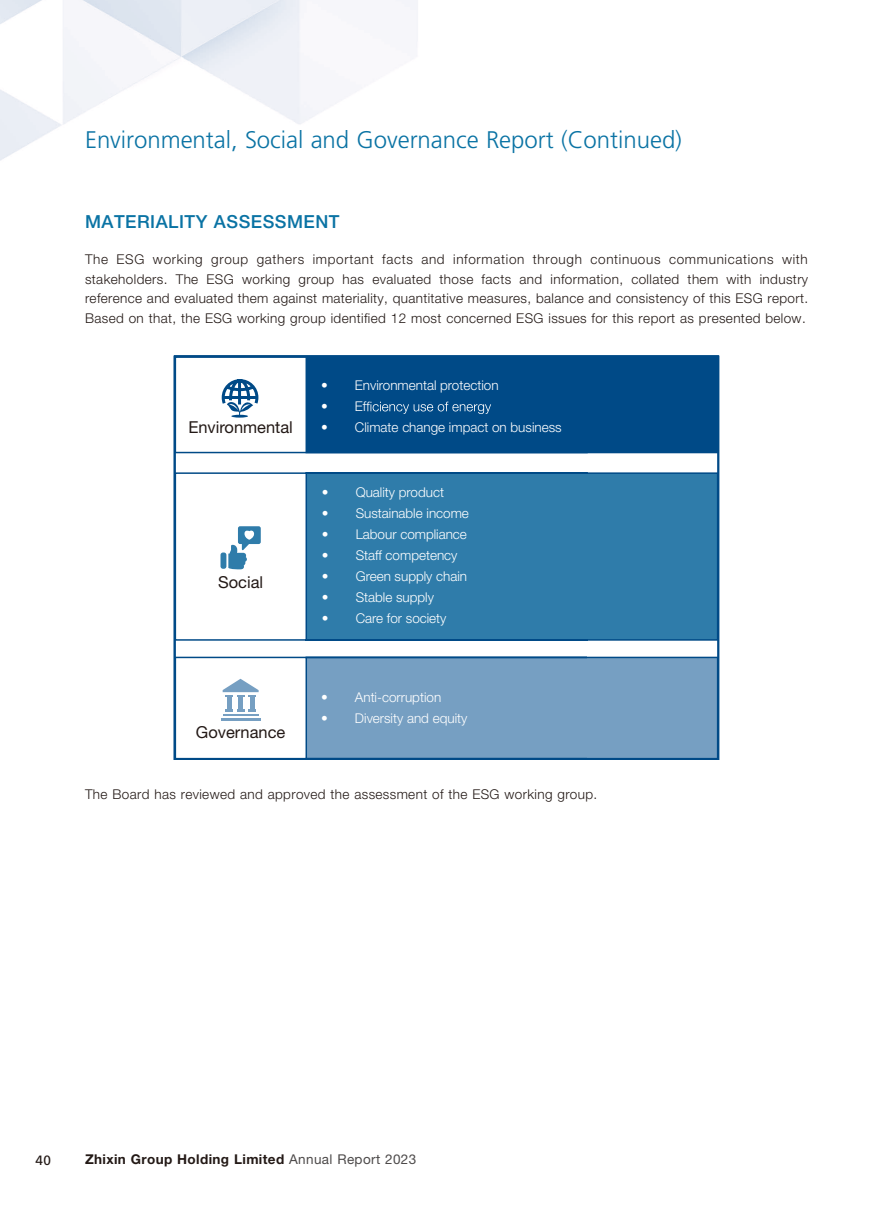
<style>
.page{position:relative;width:893px;height:1212px;background:#fff}
.page>*{position:absolute;margin:0;border:0;box-sizing:border-box;transform-origin:0 0}
.t1{font:300 24px "Frutiger LT Std";color:#0a73a4}
.t2{font:500 18px "Helvetica Neue LT Std";letter-spacing:.03em;color:#0a73a4}
.t3{font:16.5px "Helvetica Neue LT Std";color:#231916}
.t4{font:300 13.5px/19.5px "Helvetica Neue LT Std";letter-spacing:.03em;color:#231916;text-align:justify}
.t5{font:300 13.5px "Helvetica Neue LT Std";color:#fff}
.t6{font:700 13.5px "Helvetica Neue LT Std";letter-spacing:.03em;color:#231916}
.t7{font:13.5px "Frutiger LT Std";color:#231916}
.s1{font-weight:400;color:#4d4a4a}
</style>
<div class="page">
<img style="left:0;top:0;width:720px;height:760px">
<div style="left:306px;top:357px;width:412px;height:95px;background:#004a87"></div>
<div style="left:306px;top:356px;width:412px;height:97px;border:1px solid #004a87"></div>
<svg style="left:176px;top:472px;width:541px;height:169px"></svg>
<svg style="left:176px;top:656px;width:541px;height:102px"></svg>
<svg style="left:366px;top:402px;width:125px;height:12px"></svg>
<hr style="left:231px;top:415px;width:17px;height:3px;background:#004a87;border-radius:50%">
<svg style="left:220px;top:378px;width:40px;height:38px"></svg>
<div style="left:220px;top:552px;width:6px;height:17px;background:#2f7caa;border-radius:3px"></div>
<svg style="left:228px;top:526px;width:33px;height:43px"></svg>
<div style="left:227px;top:696px;width:5px;height:15px;background:#769fc2"></div>
<div style="left:238px;top:696px;width:5px;height:15px;background:#769fc2"></div>
<svg style="left:223px;top:679px;width:36px;height:18px"></svg>
<hr style="left:250px;top:696px;width:4px;height:15px;background:#769fc2">
<svg style="left:225px;top:710px;width:31px;height:2px"></svg>
<hr style="left:223px;top:714px;width:36px;height:2px;background:#769fc2">
<hr style="left:221px;top:718px;width:39px;height:2px;background:#769fc2">
<h1 class="t1" style="left:85px;top:126px;width:598px">Environmental, Social and Governance Report (Continued)</h1>
<h2 class="t2" style="left:85px;top:210px;width:256px">MATERIALITY ASSESSMENT</h2>
<p class="t4" style="left:85px;top:249px;width:725px">The ESG working group gathers important facts and information through continuous communications with stakeholders. The ESG working group has evaluated those facts and information, collated them with industry reference and evaluated them against materiality, quantitative measures, balance and consistency of this ESG report.<br>Based on that, the ESG working group identified 12 most concerned ESG issues for this report as presented below.</p>
<p class="t3" style="left:188px;top:418px;width:106px">Environmental</p>
<p class="t3" style="left:218px;top:572px;width:47px">Social</p>
<p class="t3" style="left:196px;top:722px;width:91px">Governance</p>
<p class="t5" style="left:321px;top:377px;width:179px">• Environmental protection</p>
<p class="t5" style="left:321px;top:398px;width:47px">• Ef</p>
<p class="t5" style="left:321px;top:419px;width:242px">• Climate change impact on business</p>
<p class="t5" style="left:322px;top:484px;width:124px">• Quality product</p>
<p class="t5" style="left:322px;top:505px;width:149px">• Sustainable income</p>
<p class="t5" style="left:322px;top:526px;width:147px">• Labour compliance</p>
<p class="t5" style="left:322px;top:547px;width:137px">• Staff competency</p>
<p class="t5" style="left:322px;top:568px;width:147px">• Green supply chain</p>
<p class="t5" style="left:322px;top:589px;width:114px">• Stable supply</p>
<p class="t5" style="left:322px;top:610px;width:126px">• Care for society</p>
<p class="t5" style="left:321px;top:689px;width:122px">• Anti-corruption</p>
<p class="t5" style="left:321px;top:710px;width:148px">• Diversity and equity</p>
<p class="t4" style="left:85px;top:784px;width:514px">The Board has reviewed and approved the assessment of the ESG working group.</p>
<p class="t7" style="left:36px;top:1152px;width:17px">40</p>
<p class="t6" style="left:85px;top:1150px;width:333px">Zhixin Group Holding Limited <span class="s1">Annual Report 2023</span></p>
</div>
